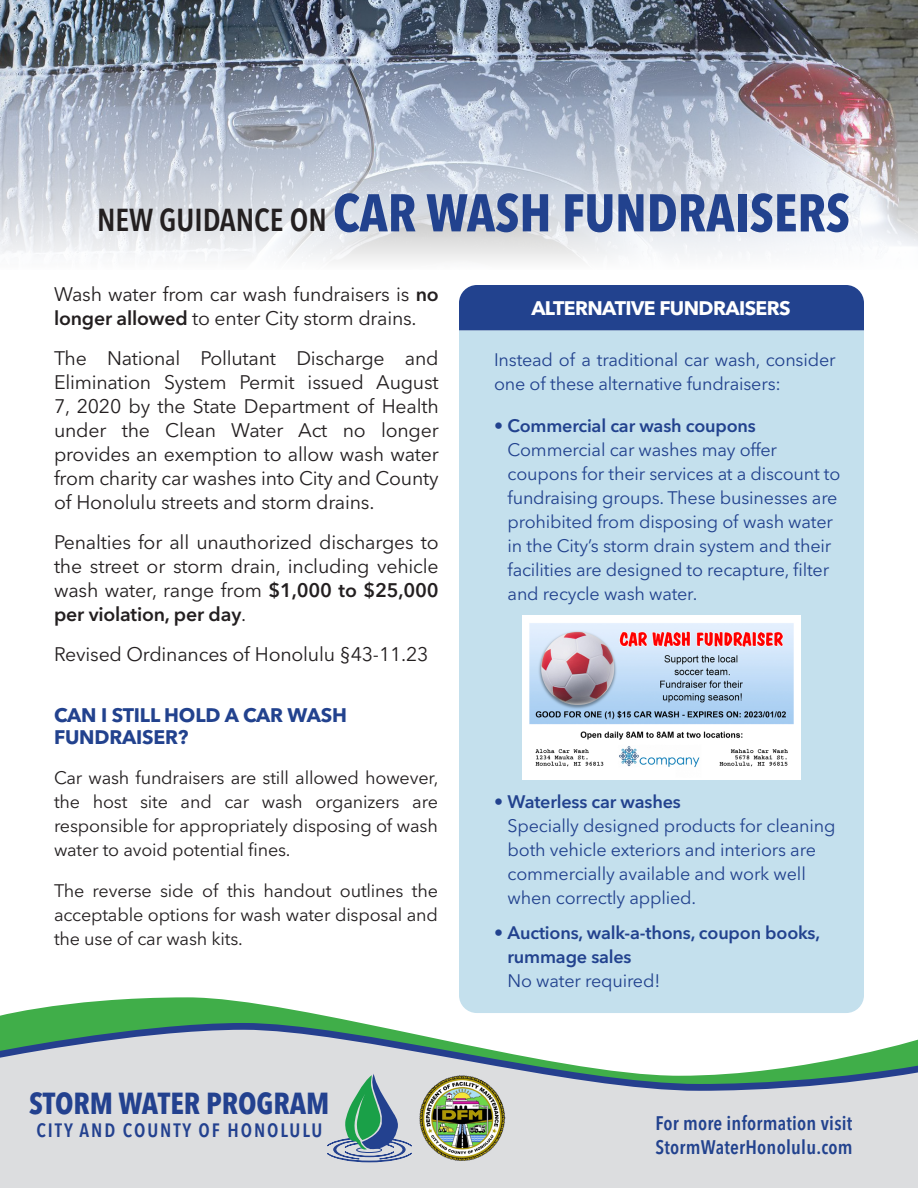
<style>
.page{position:relative;width:918px;height:1188px;background:#fff}
.page>*{position:absolute;margin:0;border:0;box-sizing:border-box;transform-origin:0 0}
.t1{font:700 condensed 52.5px "Avenir Next LT Pro";color:#22428e}
.t2{font:700 condensed 30.15px "Avenir Next LT Pro";color:#23418f}
.bullets{font:19.5px/24px "Avenir Next LT Pro";letter-spacing:-.01em;color:#231f20;text-align:justify}
.Help_Info{font:600 condensed 19.5px/23.4px "Avenir Next LT Pro";letter-spacing:.01em;color:#22428e}
.t3{font:700 19.5px/22.5px "Avenir Next LT Pro";letter-spacing:-.01em;color:#22428e}
.t4{font:700 19.5px "Avenir Next LT Pro";letter-spacing:-.03em;color:#fff}
.t5{font:600 condensed 19.2px "Avenir Next LT Pro";letter-spacing:.1em;color:#23418f}
.t6{font:18px/24px "Avenir Next LT Pro";letter-spacing:-.01em;color:#22428e}
.t7{font:18px/24px "Avenir Next LT Pro";letter-spacing:-.01em;color:#231f20;text-align:justify}
.t8{font:600 18px/24px "Avenir Next LT Pro";letter-spacing:-.01em;color:#22428e}
.s1{font-weight:600;font-size:31.5px;color:#231f20}
.s2{font-weight:600}
.s3{font-weight:400}
</style>
<div class="page">
<svg style="left:0;top:997px;width:361px;height:26px;fill:#40ae49"></svg>
<svg style="left:0;top:1023px;width:395px;height:7px;background:#409065"></svg>
<svg style="left:0;top:1030px;width:918px;height:158px;background:#cfd7d6"></svg>
<img style="left:0;top:0;width:918px;height:262px">
<div style="left:459px;top:330px;width:405px;height:683px;background:#c4e0ed"></div>
<div style="left:459px;top:285px;width:405px;height:45px;background:#22428e"></div>
<img style="left:420px;top:1074px;width:85px;height:87px">
<svg style="left:312px;top:1074px;width:108px;height:88px;background:#a3bcbc"></svg>
<img style="left:522px;top:615px;width:279px;height:165px">
<p class="t1" style="left:97px;top:181px;width:754px"><span class="s1">NEW GUIDANCE ON</span> CAR WASH FUNDRAISERS</p>
<p class="bullets" style="left:54px;top:282px;width:386px">Wash water from car wash fundraisers is <span class="s2">no longer allowed</span> to enter City storm drains.</p>
<p class="bullets" style="left:54px;top:346px;width:386px">The National Pollutant Discharge and Elimination System Permit issued August 7, 2020 by the State Department of Health under the Clean Water Act no longer provides an exemption to allow wash water from charity car washes into City and County of Honolulu streets and storm drains.</p>
<p class="bullets" style="left:54px;top:530px;width:386px">Penalties for all unauthorized discharges to the street or storm drain, including vehicle wash water, range from <span class="s2">$1,000 to $25,000 per violation, per day</span>.</p>
<p class="bullets" style="left:54px;top:643px;width:376px">Revised Ordinances of Honolulu §43-11.23</p>
<p class="t3" style="left:54px;top:703px;width:295px">CAN I STILL HOLD A CAR WASH<br>FUNDRAISER?</p>
<p class="t7" style="left:54px;top:766px;width:386px">Car wash fundraisers are still allowed however, the host site and car wash organizers are responsible for appropriately disposing of wash water to avoid potential fines.</p>
<p class="t7" style="left:54px;top:878px;width:386px">The reverse side of this handout outlines the acceptable options for wash water disposal and the use of car wash kits.</p>
<p class="t2" style="left:29px;top:1085px;width:302px">STORM WATER PROGRAM</p>
<p class="t5" style="left:36px;top:1119px;width:287px">CITY AND COUNTY OF HONOLULU</p>
<p class="t4" style="left:531px;top:296px;width:261px">ALTERNATIVE FUNDRAISERS</p>
<p class="t6" style="left:494px;top:347px;width:343px">Instead of a traditional car wash, consider one of these alternative fundraisers:</p>
<p class="t8" style="left:494px;top:413px;width:263px"><span class="s3">•</span> Commercial car wash coupons</p>
<p class="t6" style="left:508px;top:437px;width:334px">Commercial car washes may offer coupons for their services at a discount to fundraising groups. These businesses are prohibited from disposing of wash water in the City’s storm drain system and their facilities are designed to recapture, filter and recycle wash water.</p>
<p class="t8" style="left:494px;top:790px;width:188px"><span class="s3">•</span> Waterless car washes</p>
<p class="t6" style="left:508px;top:814px;width:329px">Specially designed products for cleaning both vehicle exteriors and interiors are commercially available and work well when correctly applied.</p>
<p class="t8" style="left:508px;top:921px;width:314px;text-indent:-14px"><span class="s3">•</span> Auctions, walk-a-thons, coupon books, rummage sales</p>
<p class="t6" style="left:508px;top:969px;width:154px">No water required!</p>
<p class="Help_Info" style="left:656px;top:1112px;width:199px">For more information visit<br>StormWaterHonolulu.com</p>
</div>
